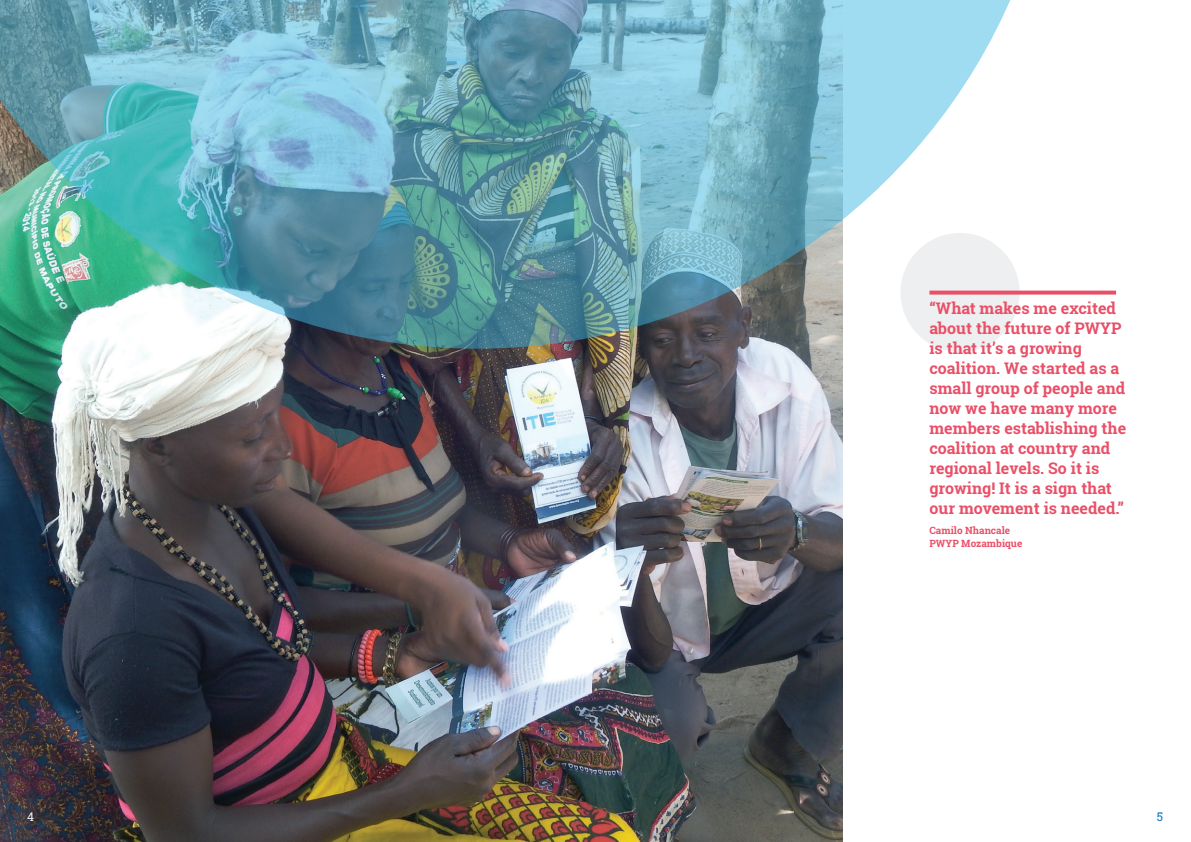
<style>
.page{position:relative;width:1191px;height:842px;background:#fff}
.page>*{position:absolute;margin:0;border:0;box-sizing:border-box;transform-origin:0 0}
.t1{font:700 16px/20px "Roboto Slab";color:#e95068}
.t2{font:12px "Roboto Slab";color:#edeff0}
.t3{font:12px "Roboto Slab";color:#0c76bd}
.t4{font:700 10px/13px "Roboto Slab";color:#e95068}
</style>
<div class="page">
<img style="left:0;top:349px;width:842px;height:493px">
<img style="left:0;top:0;width:1014px;height:349px">
<div style="left:900px;top:233px;width:119px;height:119px;background:#edeff0;border-radius:50%"></div>
<svg style="left:929px;top:291px;width:187px;height:4px"></svg>
<p class="t1" style="left:929px;top:298px;width:198px">“What makes me excited about the future of PWYP is that it’s a growing coalition. We started as a small group of people and now we have many more members establishing the coalition at country and regional levels. So it is growing! It is a sign that our movement is needed.”</p>
<p class="t4" style="left:929px;top:524px;width:94px">Camilo Nhancale<br>PWYP Mozambique</p>
<p class="t2" style="left:27px;top:808px;width:8px">4</p>
<p class="t3" style="left:1157px;top:808px;width:8px">5</p>
</div>
